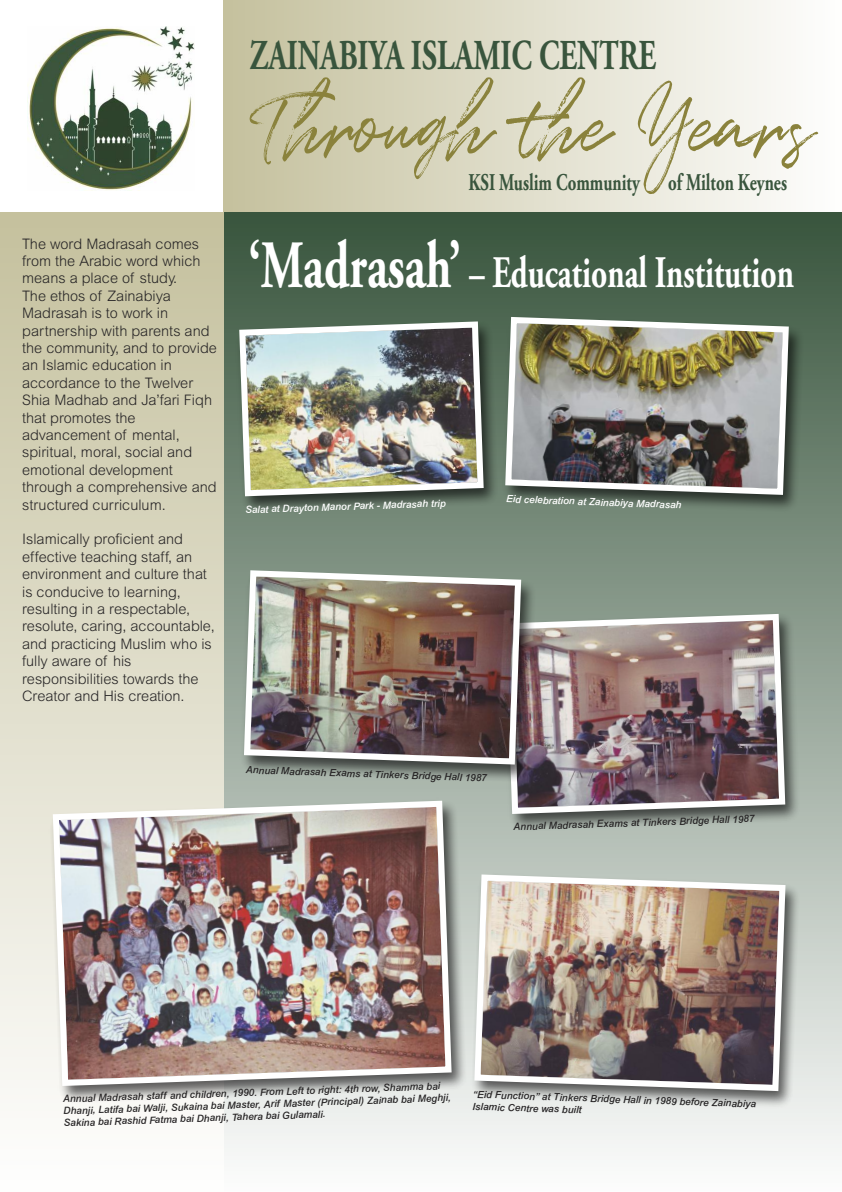
<style>
.page{position:relative;width:842px;height:1192px;background:#fff}
.page>*{position:absolute;margin:0;border:0;box-sizing:border-box;transform-origin:0 0}
.t1{font:103.3px "Quentin";color:#8a823c;scale:.7 1}
.t2{font:700 45px "Adobe Garamond Pro";color:#fff;scale:.7 1}
.t3{font:700 42.5px "Adobe Garamond Pro";color:#39553d;scale:.7 1}
.t4{font:700 24px "Adobe Garamond Pro";color:#39553d;scale:.7 1}
.t5{font:300 14.5px/17.4px "Arial";color:#272526}
.t6{font:italic 500 10px/12px "Arial";color:#272526}
.t7{font:italic 500 10px "Arial";color:#fff}
.s1{font-size:67.45px}
</style>
<div class="page">
<div style="left:223px;top:0;width:619px;height:213px;background:linear-gradient(to right,#c5c09d,#fefefe)"></div>
<div style="left:223px;top:213px;width:619px;height:979px;background:linear-gradient(to bottom,#38553d,#fdfdfd)"></div>
<div style="left:0;top:213px;width:223px;height:979px;background:linear-gradient(to bottom,#c5c09d,#fefefe)"></div>
<img style="left:29px;top:27px;width:166px;height:163px">
<img style="left:235px;top:317px;width:267px;height:197px">
<img style="left:236px;top:318px;width:251px;height:181px">
<img style="left:48px;top:796px;width:422px;height:308px">
<img style="left:50px;top:798px;width:405px;height:291px">
<img style="left:470px;top:870px;width:333px;height:239px">
<img style="left:471px;top:871px;width:318px;height:223px">
<img style="left:501px;top:609px;width:302px;height:223px">
<img style="left:502px;top:611px;width:286px;height:206px">
<img style="left:240px;top:566px;width:299px;height:216px">
<img style="left:241px;top:567px;width:283px;height:201px">
<img style="left:501px;top:313px;width:306px;height:200px">
<img style="left:502px;top:314px;width:290px;height:184px">
<h3 class="t3" style="left:250px;top:39px;width:582px">ZAINABIYA ISLAMIC CENTRE</h3>
<p class="t5" style="left:22px;top:236px;width:196px">The word Madrasah comes from the Arabic word which means a place of study.<br>The ethos of Zainabiya<br>Madrasah is to work in partnership with parents and the community, and to provide an Islamic education in accordance to the Twelver<br>Shia Madhab and Ja’fari Fiqh that promotes the advancement of mental, spiritual, moral, social and emotional development through a comprehensive and structured curriculum.</p>
<p class="t5" style="left:22px;top:532px;width:194px">Islamically proficient and effective teaching staff, an environment and culture that is conducive to learning, resulting in a respectable, resolute, caring, accountable, and practicing Muslim who is fully aware of his responsibilities towards the<br>Creator and His creation.</p>
<h1 class="t1" style="left:250px;top:59px;width:806px">Through the Years</h1>
<h3 class="t4" style="left:468px;top:173px;width:456px">KSI Muslim Community of Milton Keynes</h3>
<h2 class="t2" style="left:249px;top:255px;width:780px"><span class="s1">‘Madrasah’</span> – Educational Institution</h2>
<p class="t7" style="left:245px;top:506px;width:202px;rotate:-2deg">Salat at Drayton Manor Park - Madrasah trip</p>
<p class="t7" style="left:506px;top:495px;width:177px;rotate:2deg">Eid celebration at Zainabiya Madrasah</p>
<p class="t6" style="left:246px;top:764px;width:243px;rotate:2deg">Annual Madrasah Exams at Tinkers Bridge Hall 1987</p>
<p class="t6" style="left:513px;top:822px;width:243px;rotate:-2deg">Annual Madrasah Exams at Tinkers Bridge Hall 1987</p>
<p class="t6" style="left:63px;top:1094px;width:389px;rotate:-2deg">Annual Madrasah staff and children, 1990. From Left to right: 4th row, Shamma bai<br>Dhanji, Latifa bai Walji, Sukaina bai Master, Arif Master (Principal) Zainab bai Meghji,<br>Sakina bai Rashid Fatma bai Dhanji, Tahera bai Gulamali.</p>
<p class="t6" style="left:473px;top:1089px;width:285px;rotate:2deg">“Eid Function” at Tinkers Bridge Hall in 1989 before Zainabiya</p>
<p class="t6" style="left:473px;top:1101px;width:111px;rotate:2deg">Islamic Centre was built</p>
</div>
